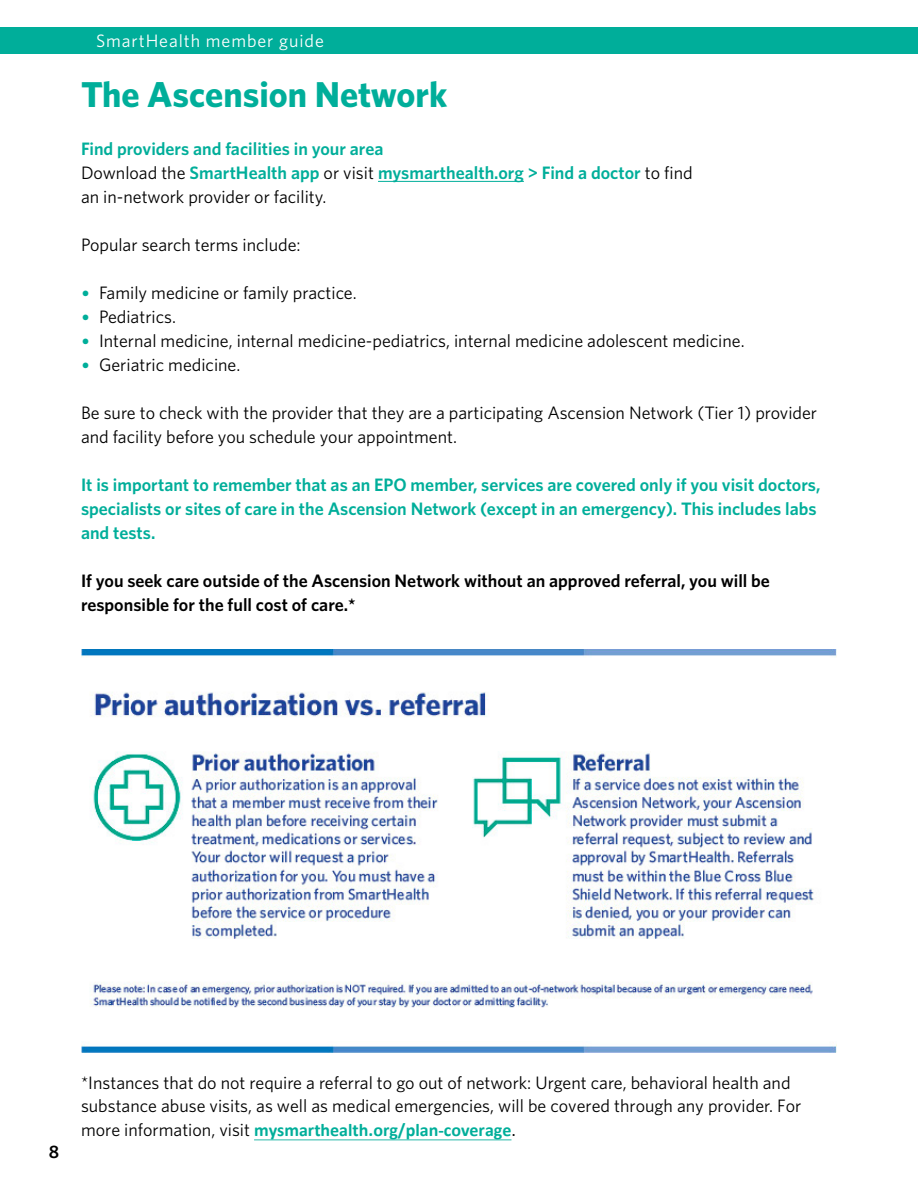
<style>
.page{position:relative;width:918px;height:1188px;background:#fff}
.page>*{position:absolute;margin:0;border:0;box-sizing:border-box;transform-origin:0 0}
.t1{font:700 36px "Whitney";color:#00ae9a}
.t2{font:18px/24px "Whitney";color:#000}
.t3{font:600 18px/24px "Whitney";color:#00ae9a}
.t4{font:600 18px/24px "Whitney";color:#000}
.t5{font:700 18px "Calibri";color:#00ae9a}
.t6{font:18px "Whitney";letter-spacing:.05em;color:#fff}
.s1{font-weight:400;color:#000}
.s2{font-family:"Calibri";color:#00ae9a}
.s3{font-family:"Whitney";font-weight:400;color:#000}
</style>
<div class="page">
<div style="left:0;top:27px;width:918px;height:27px;background:#00ae9a"></div>
<hr style="left:378px;top:181px;width:146px;height:1px;background:#00ae9a">
<img style="left:81px;top:649px;width:756px;height:403px">
<hr style="left:254px;top:1140px;width:257px;height:1px;background:#00ae9a">
<p class="t6" style="left:96px;top:30px;width:229px">SmartHealth member guide</p>
<h1 class="t1" style="left:81px;top:73px;width:368px">The Ascension Network</h1>
<p class="t3" style="left:81px;top:136px;width:613px">Find providers and facilities in your area<br><span class="s1">Download the</span> SmartHealth app <span class="s1">or visit</span> mysmarthealth.org &gt; Find a doctor <span class="s1">to find an in-network provider or facility.</span></p>
<p class="t2" style="left:81px;top:232px;width:221px">Popular search terms include:</p>
<p class="t2" style="left:81px;top:280px;width:277px"><span class="s2">•</span> Family medicine or family practice.</p>
<p class="t2" style="left:81px;top:304px;width:96px"><span class="s2">•</span> Pediatrics.</p>
<p class="t2" style="left:81px;top:328px;width:665px"><span class="s2">•</span> Internal medicine, internal medicine-pediatrics, internal medicine adolescent medicine.</p>
<p class="t2" style="left:81px;top:352px;width:161px"><span class="s2">•</span> Geriatric medicine.</p>
<p class="t2" style="left:81px;top:400px;width:738px">Be sure to check with the provider that they are a participating Ascension Network (Tier 1) provider and facility before you schedule your appointment.</p>
<p class="t3" style="left:81px;top:472px;width:741px">It is important to remember that as an EPO member, services are covered only if you visit doctors, specialists or sites of care in the Ascension Network (except in an emergency). This includes labs and tests.</p>
<p class="t4" style="left:81px;top:568px;width:691px">If you seek care outside of the Ascension Network without an approved referral, you will be responsible for the full cost of care.*</p>
<p class="t4" style="left:49px;top:1139px;width:12px">8</p>
<p class="t2" style="left:81px;top:1071px;width:722px;line-height:23.4px">*Instances that do not require a referral to go out of network: Urgent care, behavioral health and substance abuse visits, as well as medical emergencies, will be covered through any provider. For</p>
<p class="t5" style="left:81px;top:1117px;width:437px"><span class="s3">more information, visit</span> mysmarthealth.org/plan-coverage<span class="s1">.</span></p>
</div>
